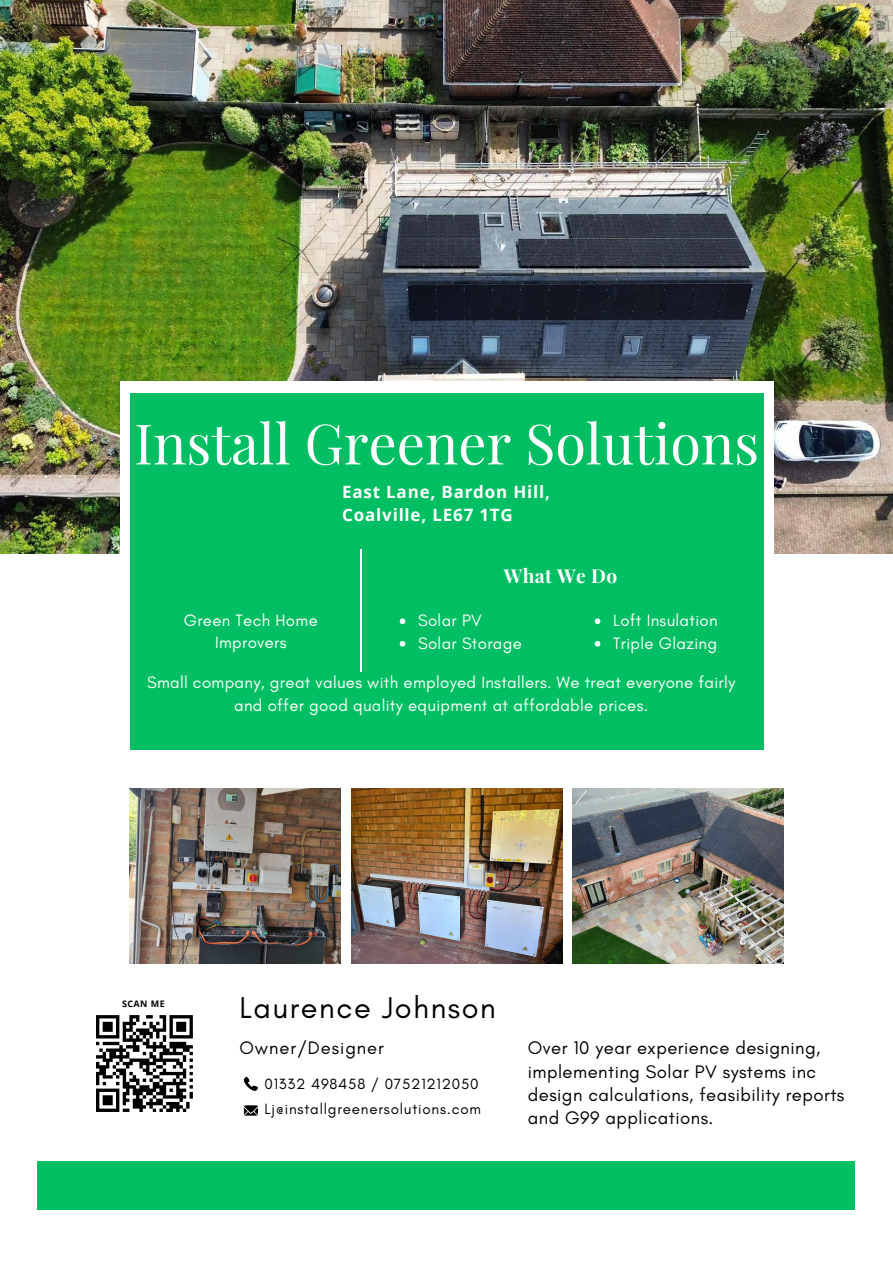
<style>
.page{position:relative;width:893px;height:1263px;background:#fff}
.page>*{position:absolute;margin:0;border:0;box-sizing:border-box;transform-origin:0 0}
.t1{font:55.72px "Playfair Display";color:#fff}
.t2{font:30.67px "Glacial Indifference";letter-spacing:.05em;color:#000}
.t3{font:700 19.2px "Playfair Display";letter-spacing:.02em;color:#fff}
.t4{font:18.52px/23.3px "Glacial Indifference";letter-spacing:.025em;color:#000}
.t5{font:18.38px "Glacial Indifference";letter-spacing:.05em;color:#000}
.t6{font:700 16.95px "Open Sans";letter-spacing:.05em;color:#fff}
.t7{font:16.8px/22.5px "Glacial Indifference";letter-spacing:.02em;color:#fff;text-align:center}
.t8{font:15.15px "Glacial Indifference";letter-spacing:.05em;color:#000}
.t9{font:700 9px "Open Sans";letter-spacing:.05em;color:#000}
</style>
<div class="page">
<img style="left:130px;top:789px;width:211px;height:174px">
<img style="left:351px;top:789px;width:211px;height:174px">
<img style="left:573px;top:789px;width:211px;height:174px">
<img style="left:0;top:0;width:893px;height:553px">
<div style="left:120px;top:382px;width:653px;height:368px;background:#fff"></div>
<div style="left:130px;top:393px;width:633px;height:357px;background:#00bf63"></div>
<div style="left:37px;top:1161px;width:818px;height:48px;background:#00bf63"></div>
<hr style="left:361px;top:550px;width:1px;height:122px;background:#fff">
<svg style="left:244px;top:1077px;width:14px;height:14px"></svg>
<svg style="left:244px;top:1105px;width:14px;height:10px"></svg>
<svg style="left:400px;top:618px;width:5px;height:6px"></svg>
<svg style="left:400px;top:641px;width:5px;height:6px"></svg>
<svg style="left:595px;top:618px;width:5px;height:6px"></svg>
<svg style="left:595px;top:641px;width:5px;height:6px"></svg>
<svg style="left:96px;top:1015px;width:97px;height:97px"></svg>
<p class="t1" style="left:134px;top:404px;width:626px">Install Greener Solutions</p>
<p class="t6" style="left:342px;top:480px;width:209px">East Lane, Bardon Hill,</p>
<p class="t6" style="left:342px;top:503px;width:172px">Coalville, LE67 1TG</p>
<p class="t3" style="left:504px;top:562px;width:115px">What We Do</p>
<p class="t7" style="left:184px;top:609px;width:136px">Green Tech Home<br>Improvers</p>
<p class="t7" style="left:613px;top:609px;width:106px">Loft Insulation</p>
<p class="t7" style="left:613px;top:632px;width:105px">Triple Glazing</p>
<p class="t7" style="left:147px;top:671px;width:590px">Small company, great values with employed Installers. We treat everyone fairly and offer good quality equipment at affordable prices.</p>
<p class="t7" style="left:418px;top:609px;width:65px">Solar PV</p>
<p class="t7" style="left:418px;top:632px;width:105px">Solar Storage</p>
<p class="t9" style="left:122px;top:997px;width:44px">SCAN ME</p>
<p class="t2" style="left:239px;top:989px;width:258px">Laurence Johnson</p>
<p class="t5" style="left:239px;top:1036px;width:146px">Owner/Designer</p>
<p class="t8" style="left:264px;top:1074px;width:216px">01332 498458 / 07521212050</p>
<p class="t8" style="left:264px;top:1099px;width:218px">Lj@installgreenersolutions.com</p>
<p class="t4" style="left:528px;top:1036px;width:318px">Over 10 year experience designing, implementing Solar PV systems inc design calculations, feasibility reports and G99 applications.</p>
</div>
